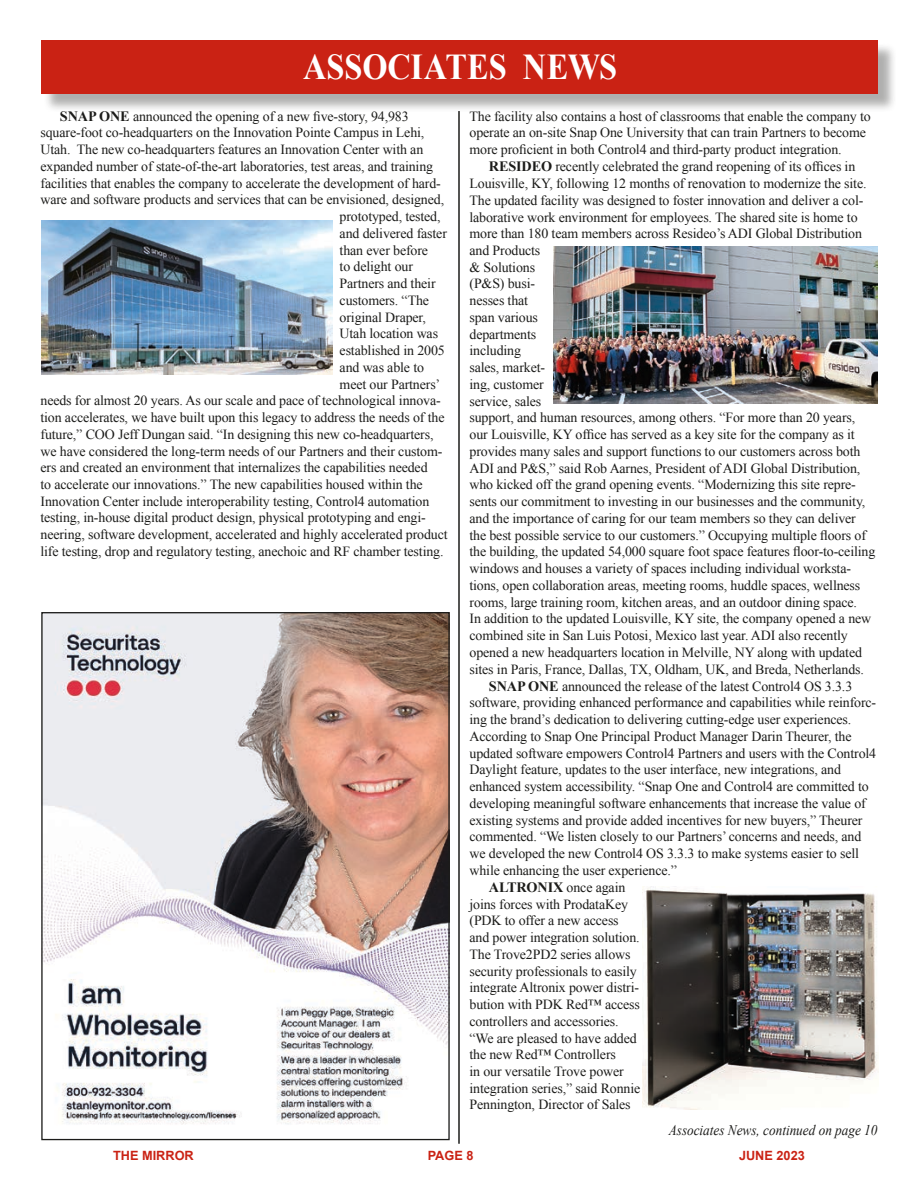
<style>
.page{position:relative;width:918px;height:1188px;background:#fff}
.page>*{position:absolute;margin:0;border:0;box-sizing:border-box;transform-origin:0 0}
.t1{font:700 36.3px "Times New Roman";letter-spacing:-.005em;color:#fff;scale:.89 1}
.t2{font:italic 14.7px "Times New Roman";color:#1c1c1a;scale:.9 1}
.t3{font:13.95px/16.8px "Times New Roman";letter-spacing:-.01em;color:#1c1c1a}
.t4{font:700 12.75px "Arial";color:#ca2214}
.s1{font-weight:700;font-size:14.25px}
</style>
<div class="page">
<div style="left:43px;top:43px;width:854px;height:69px;background:#1c1c1a;opacity:.35"></div>
<div style="left:41px;top:40px;width:837px;height:54px;background:#ca2214"></div>
<hr style="left:458px;top:111px;width:2px;height:1033px;background:#1c1c1a">
<img style="left:43px;top:614px;width:405px;height:511px">
<img style="left:642px;top:886px;width:236px;height:223px">
<img style="left:554px;top:246px;width:324px;height:157px">
<img style="left:41px;top:220px;width:292px;height:154px">
<h1 class="t1" style="left:303px;top:41px;width:354px">ASSOCIATES NEWS</h1>
<p class="t3" style="left:60px;top:107px;width:350px"><span class="s1">SNAP ONE</span> announced the opening of a new five-story, 94,983</p>
<p class="t3" style="left:40px;top:124px;width:385px">square-foot co-headquarters on the Innovation Pointe Campus in Lehi,</p>
<p class="t3" style="left:40px;top:141px;width:384px">Utah. The new co-headquarters features an Innovation Center with an</p>
<p class="t3" style="left:40px;top:158px;width:394px">expanded number of state-of-the-art laboratories, test areas, and training</p>
<p class="t3" style="left:40px;top:174px;width:402px">facilities that enables the company to accelerate the development of hard-</p>
<p class="t3" style="left:40px;top:191px;width:405px">ware and software products and services that can be envisioned, designed,</p>
<p class="t3" style="left:340px;top:208px;width:102px">prototyped, tested,</p>
<p class="t3" style="left:340px;top:225px;width:109px">and delivered faster</p>
<p class="t3" style="left:340px;top:241px;width:90px">than ever before</p>
<p class="t3" style="left:340px;top:258px;width:75px">to delight our</p>
<p class="t3" style="left:340px;top:275px;width:98px">Partners and their</p>
<p class="t3" style="left:340px;top:292px;width:91px">customers. “The</p>
<p class="t3" style="left:340px;top:308px;width:88px">original Draper,</p>
<p class="t3" style="left:340px;top:325px;width:100px">Utah location was</p>
<p class="t3" style="left:340px;top:342px;width:107px">established in 2005</p>
<p class="t3" style="left:340px;top:359px;width:86px">and was able to</p>
<p class="t3" style="left:340px;top:375px;width:102px">meet our Partners’</p>
<p class="t3" style="left:40px;top:392px;width:402px">needs for almost 20 years. As our scale and pace of technological innova-</p>
<p class="t3" style="left:40px;top:409px;width:406px">tion accelerates, we have built upon this legacy to address the needs of the</p>
<p class="t3" style="left:40px;top:426px;width:395px">future,” COO Jeff Dungan said. “In designing this new co-headquarters,</p>
<p class="t3" style="left:40px;top:442px;width:403px">we have considered the long-term needs of our Partners and their custom-</p>
<p class="t3" style="left:40px;top:459px;width:389px">ers and created an environment that internalizes the capabilities needed</p>
<p class="t3" style="left:40px;top:476px;width:384px">to accelerate our innovations.” The new capabilities housed within the</p>
<p class="t3" style="left:40px;top:492px;width:390px">Innovation Center include interoperability testing, Control4 automation</p>
<p class="t3" style="left:40px;top:509px;width:387px">testing, in-house digital product design, physical prototyping and engi-</p>
<p class="t3" style="left:40px;top:526px;width:409px">neering, software development, accelerated and highly accelerated product</p>
<p class="t3" style="left:40px;top:543px;width:405px">life testing, drop and regulatory testing, anechoic and RF chamber testing.</p>
<p class="t3" style="left:470px;top:107px;width:403px">The facility also contains a host of classrooms that enable the company to operate an on-site Snap One University that can train Partners to become more proficient in both Control4 and third-party product integration.</p>
<p class="t3" style="left:489px;top:158px;width:368px"><span class="s1">RESIDEO</span> recently celebrated the grand reopening of its offices in</p>
<p class="t3" style="left:470px;top:175px;width:399px">Louisville, KY, following 12 months of renovation to modernize the site.</p>
<p class="t3" style="left:470px;top:192px;width:395px">The updated facility was designed to foster innovation and deliver a col-</p>
<p class="t3" style="left:470px;top:208px;width:390px">laborative work environment for employees. The shared site is home to</p>
<p class="t3" style="left:470px;top:225px;width:394px">more than 180 team members across Resideo’s ADI Global Distribution</p>
<p class="t3" style="left:470px;top:242px;width:72px">and Products</p>
<p class="t3" style="left:470px;top:258px;width:67px">&amp; Solutions</p>
<p class="t3" style="left:470px;top:275px;width:67px">(P&amp;S) busi-</p>
<p class="t3" style="left:470px;top:292px;width:60px">nesses that</p>
<p class="t3" style="left:470px;top:309px;width:70px">span various</p>
<p class="t3" style="left:470px;top:325px;width:68px">departments</p>
<p class="t3" style="left:470px;top:342px;width:53px">including</p>
<p class="t3" style="left:470px;top:359px;width:77px">sales, market-</p>
<p class="t3" style="left:470px;top:376px;width:76px">ing, customer</p>
<p class="t3" style="left:470px;top:392px;width:73px">service, sales</p>
<p class="t3" style="left:470px;top:409px;width:387px">support, and human resources, among others. “For more than 20 years,</p>
<p class="t3" style="left:470px;top:426px;width:387px">our Louisville, KY office has served as a key site for the company as it</p>
<p class="t3" style="left:470px;top:443px;width:393px">provides many sales and support functions to our customers across both</p>
<p class="t3" style="left:470px;top:459px;width:392px">ADI and P&amp;S,” said Rob Aarnes, President of ADI Global Distribution,</p>
<p class="t3" style="left:470px;top:476px;width:388px">who kicked off the grand opening events. “Modernizing this site repre-</p>
<p class="t3" style="left:470px;top:493px;width:397px">sents our commitment to investing in our businesses and the community,</p>
<p class="t3" style="left:470px;top:510px;width:388px">and the importance of caring for our team members so they can deliver</p>
<p class="t3" style="left:470px;top:526px;width:398px">the best possible service to our customers.” Occupying multiple floors of</p>
<p class="t3" style="left:470px;top:543px;width:407px">the building, the updated 54,000 square foot space features floor-to-ceiling</p>
<p class="t3" style="left:470px;top:560px;width:383px">windows and houses a variety of spaces including individual worksta-</p>
<p class="t3" style="left:470px;top:577px;width:392px">tions, open collaboration areas, meeting rooms, huddle spaces, wellness</p>
<p class="t3" style="left:470px;top:593px;width:389px">rooms, large training room, kitchen areas, and an outdoor dining space.</p>
<p class="t3" style="left:470px;top:610px;width:403px">In addition to the updated Louisville, KY site, the company opened a new</p>
<p class="t3" style="left:470px;top:627px;width:380px">combined site in San Luis Potosi, Mexico last year. ADI also recently</p>
<p class="t3" style="left:470px;top:643px;width:394px">opened a new headquarters location in Melville, NY along with updated</p>
<p class="t3" style="left:470px;top:660px;width:396px">sites in Paris, France, Dallas, TX, Oldham, UK, and Breda, Netherlands.</p>
<p class="t3" style="left:489px;top:677px;width:365px"><span class="s1">SNAP ONE</span> announced the release of the latest Control4 OS 3.3.3</p>
<p class="t3" style="left:469px;top:694px;width:408px">software, providing enhanced performance and capabilities while reinforc-</p>
<p class="t3" style="left:470px;top:711px;width:383px">ing the brand’s dedication to delivering cutting-edge user experiences.</p>
<p class="t3" style="left:470px;top:728px;width:384px">According to Snap One Principal Product Manager Darin Theurer, the</p>
<p class="t3" style="left:470px;top:744px;width:408px">updated software empowers Control4 Partners and users with the Control4</p>
<p class="t3" style="left:470px;top:761px;width:373px">Daylight feature, updates to the user interface, new integrations, and</p>
<p class="t3" style="left:470px;top:778px;width:401px">enhanced system accessibility. “Snap One and Control4 are committed to</p>
<p class="t3" style="left:470px;top:795px;width:398px">developing meaningful software enhancements that increase the value of</p>
<p class="t3" style="left:470px;top:811px;width:395px">existing systems and provide added incentives for new buyers,” Theurer</p>
<p class="t3" style="left:470px;top:828px;width:393px">commented. “We listen closely to our Partners’ concerns and needs, and</p>
<p class="t3" style="left:470px;top:845px;width:391px">we developed the new Control4 OS 3.3.3 to make systems easier to sell</p>
<p class="t3" style="left:470px;top:861px;width:209px">while enhancing the user experience.”</p>
<p class="t3" style="left:489px;top:879px;width:138px"><span class="s1">ALTRONIX</span> once again</p>
<p class="t3" style="left:469px;top:895px;width:160px">joins forces with ProdataKey</p>
<p class="t3" style="left:469px;top:912px;width:151px">(PDK to offer a new access</p>
<p class="t3" style="left:469px;top:929px;width:172px">and power integration solution.</p>
<p class="t3" style="left:469px;top:946px;width:163px">The Trove2PD2 series allows</p>
<p class="t3" style="left:469px;top:962px;width:169px">security professionals to easily</p>
<p class="t3" style="left:469px;top:979px;width:171px">integrate Altronix power distri-</p>
<p class="t3" style="left:470px;top:996px;width:172px">bution with PDK Red™ access</p>
<p class="t3" style="left:470px;top:1012px;width:151px">controllers and accessories.</p>
<p class="t3" style="left:470px;top:1029px;width:169px">“We are pleased to have added</p>
<p class="t3" style="left:470px;top:1046px;width:148px">the new Red™ Controllers</p>
<p class="t3" style="left:470px;top:1063px;width:156px">in our versatile Trove power</p>
<p class="t3" style="left:470px;top:1079px;width:172px">integration series,” said Ronnie</p>
<p class="t3" style="left:470px;top:1096px;width:163px">Pennington, Director of Sales</p>
<p class="t2" style="left:669px;top:1120px;width:233px">Associates News, continued on page 10</p>
<p class="t4" style="left:113px;top:1147px;width:82px">THE MIRROR</p>
<p class="t4" style="left:428px;top:1147px;width:47px">PAGE 8</p>
<p class="t4" style="left:739px;top:1147px;width:67px">JUNE 2023</p>
</div>
